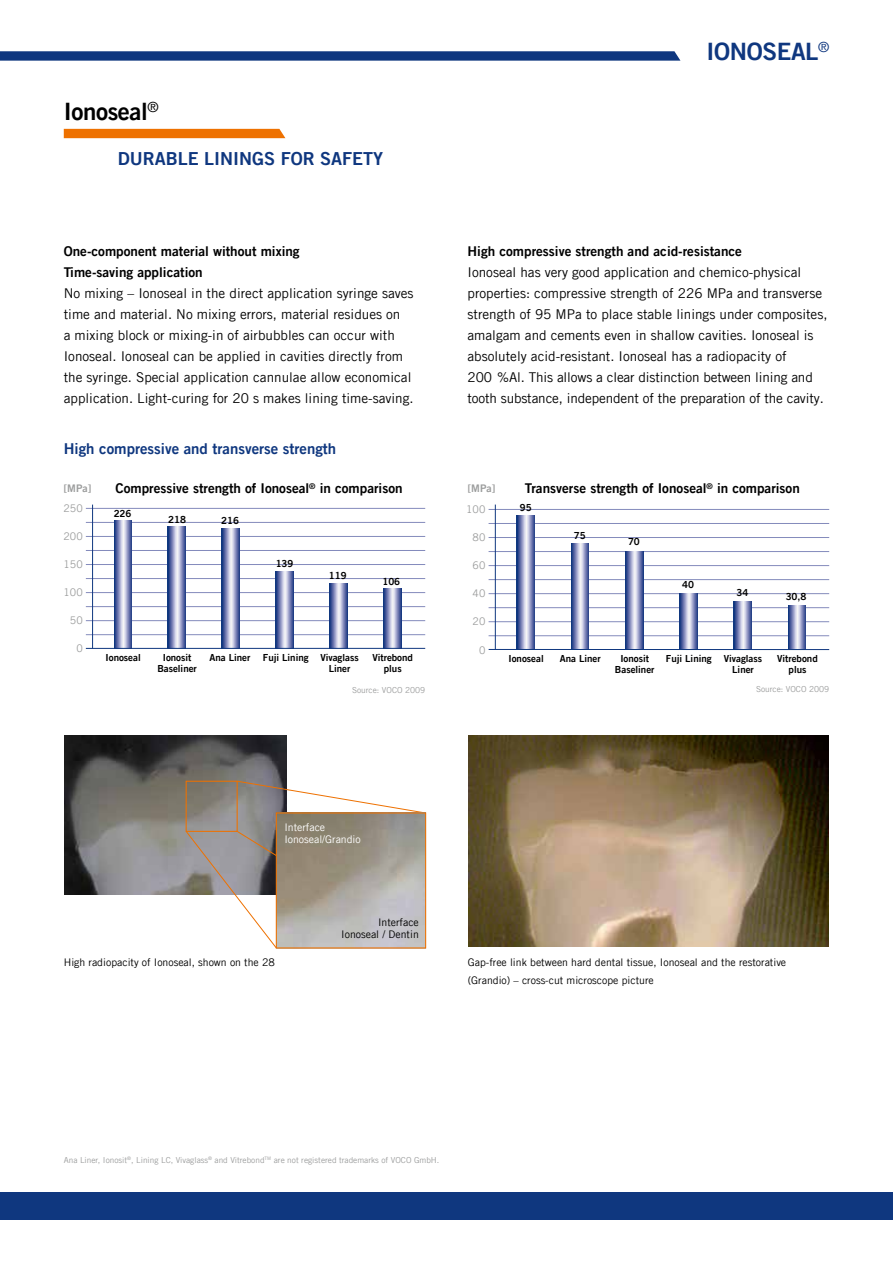
<style>
.page{position:relative;width:893px;height:1263px;background:#fff}
.page>*{position:absolute;margin:0;border:0;box-sizing:border-box;transform-origin:0 0}
.t1{font:24px "Trade Gothic LT Com Bd 2";color:#000}
.t2{font:24px "Trade Gothic LT Com Bd 2";color:#0f377f}
.t3{font:18px "Trade Gothic LT Com Bd 2";color:#0f377f}
.t4{font:15px "Trade Gothic LT Com Bd 2";color:#0f377f}
.t5{font:13.95px "Trade Gothic LT Com";color:#0f377f}
.t6{font:13.5px/21px "Trade Gothic LT Com";color:#000}
.t7{font:13.5px/21px "Trade Gothic LT Com Bd 2";color:#000}
.t8{font:10.5px/18px "Trade Gothic LT Com";color:#000}
.t9{font:10.5px "Trade Gothic LT Com";color:#9c9d9d}
.t10{font:10.5px/12px "Trade Gothic LT Com";color:#fff}
.t11{font:10.5px "Trade Gothic LT Com Bd 2";color:#9c9d9d}
.t12{font:9.75px/10.5px "Trade Gothic LT Com Bd 2";color:#000;text-align:center}
.t13{font:8.25px "Trade Gothic LT Com";color:#9c9d9d}
</style>
<div class="page">
<div style="left:0;top:1192px;width:893px;height:28px;background:#0f377f"></div>
<hr style="left:86px;top:508px;width:339px;height:1px;background:#848bbc">
<hr style="left:86px;top:522px;width:339px;height:1px;background:#848bbc">
<hr style="left:86px;top:536px;width:339px;height:1px;background:#848bbc">
<hr style="left:86px;top:550px;width:339px;height:1px;background:#848bbc">
<hr style="left:86px;top:564px;width:339px;height:1px;background:#848bbc">
<hr style="left:86px;top:578px;width:339px;height:1px;background:#848bbc">
<hr style="left:86px;top:592px;width:339px;height:1px;background:#848bbc">
<hr style="left:86px;top:606px;width:339px;height:1px;background:#848bbc">
<hr style="left:86px;top:620px;width:339px;height:1px;background:#848bbc">
<hr style="left:86px;top:634px;width:339px;height:1px;background:#848bbc">
<hr style="left:92px;top:505px;width:1px;height:143px;background:#0f377f">
<svg style="left:168px;top:527px;width:18px;height:121px;background:#8893be"></svg>
<svg style="left:222px;top:529px;width:17px;height:119px;background:#8f98c1"></svg>
<svg style="left:276px;top:571px;width:17px;height:77px"></svg>
<svg style="left:330px;top:583px;width:17px;height:65px"></svg>
<svg style="left:383px;top:589px;width:18px;height:59px"></svg>
<svg style="left:114px;top:521px;width:18px;height:127px;background:#8893be"></svg>
<hr style="left:489px;top:509px;width:340px;height:1px;background:#848bbc">
<hr style="left:489px;top:523px;width:340px;height:1px;background:#848bbc">
<hr style="left:489px;top:537px;width:340px;height:1px;background:#848bbc">
<hr style="left:489px;top:551px;width:340px;height:1px;background:#848bbc">
<hr style="left:489px;top:565px;width:340px;height:1px;background:#848bbc">
<hr style="left:489px;top:579px;width:340px;height:1px;background:#848bbc">
<hr style="left:489px;top:593px;width:340px;height:1px;background:#848bbc">
<hr style="left:489px;top:607px;width:340px;height:1px;background:#848bbc">
<hr style="left:489px;top:621px;width:340px;height:1px;background:#848bbc">
<hr style="left:489px;top:635px;width:340px;height:1px;background:#848bbc">
<hr style="left:495px;top:504px;width:1px;height:145px;background:#0f377f">
<svg style="left:571px;top:544px;width:18px;height:105px;background:#8993be"></svg>
<svg style="left:625px;top:551px;width:18px;height:98px;background:#8993be"></svg>
<svg style="left:680px;top:593px;width:17px;height:56px"></svg>
<svg style="left:734px;top:601px;width:18px;height:48px"></svg>
<svg style="left:788px;top:606px;width:18px;height:43px"></svg>
<svg style="left:517px;top:516px;width:18px;height:133px;background:#8994be"></svg>
<img style="left:468px;top:735px;width:360px;height:212px">
<img style="left:64px;top:735px;width:222px;height:159px">
<svg style="left:186px;top:781px;width:236px;height:167px"></svg>
<img style="left:278px;top:814px;width:146px;height:132px">
<div style="left:276px;top:812px;width:150px;height:136px;border:1px solid #ee7100"></div>
<svg style="left:0;top:51px;width:680px;height:10px;background:#1f4487"></svg>
<hr style="left:86px;top:648px;width:339px;height:1px;background:#0f377f">
<hr style="left:489px;top:649px;width:340px;height:1px;background:#0f377f">
<div style="left:64px;top:129px;width:221px;height:9px;background:#ee7100"></div>
<h1 class="t1" style="left:64px;top:97px;width:96px">Ionoseal<sup>®</sup></h1>
<h2 class="t3" style="left:118px;top:147px;width:267px">Durable li ni ngs for safety</h2>
<p class="t7" style="left:64px;top:240px;width:237px">One-component material without mixing<br>Time-saving application</p>
<p class="t6" style="left:64px;top:282px;width:351px">No mixing – Ionoseal in the direct application syringe saves time and material. No mixing errors, material residues on<br>a mixing block or mixing-in of airbubbles can occur with Ionoseal. Ionoseal can be applied in cavities directly from the syringe. Special application cannulae allow economical application. Light-curing for 20 s makes lining time-saving.</p>
<h1 class="t2" style="left:706px;top:37px;width:24px">IONOSEAL</h1>
<p class="t5" style="left:818px;top:39px;width:13px">®</p>
<p class="t7" style="left:468px;top:240px;width:276px">H igh compressive strength and acid-resistance</p>
<p class="t6" style="left:468px;top:261px;width:361px">Ionoseal has very good application and chemico-physical properties: compressive strength of 226 MPa and transverse strength of 95 MPa to place stable linings under composites, amalgam and cements even in shallow cavities. Ionoseal is absolutely acid-resistant. Ionoseal has a radiopacity of<br>200 %Al. This allows a clear distinction between lining and tooth substance, independent of the preparation of the cavity.</p>
<p class="t4" style="left:64px;top:439px;width:274px">H igh compressive and transverse strength</p>
<p class="t11" style="left:64px;top:482px;width:29px">[M Pa]</p>
<p class="t11" style="left:468px;top:482px;width:29px">[M Pa]</p>
<p class="t7" style="left:115px;top:478px;width:289px">Compressive strength of Ionoseal<sup>®</sup> in comparison</p>
<p class="t9" style="left:64px;top:502px;width:21px">250</p>
<p class="t9" style="left:64px;top:530px;width:21px">200</p>
<p class="t9" style="left:64px;top:558px;width:21px">150</p>
<p class="t9" style="left:64px;top:586px;width:21px">100</p>
<p class="t9" style="left:70px;top:614px;width:14px">50</p>
<p class="t9" style="left:76px;top:642px;width:8px">0</p>
<p class="t12" style="left:114px;top:508px;width:19px">226</p>
<p class="t12" style="left:168px;top:514px;width:19px">218</p>
<p class="t12" style="left:221px;top:515px;width:19px">216</p>
<p class="t12" style="left:276px;top:558px;width:19px">139</p>
<p class="t12" style="left:329px;top:570px;width:19px">119</p>
<p class="t12" style="left:382px;top:576px;width:19px">106</p>
<p class="t12" style="left:106px;top:652px;width:37px">Ionoseal</p>
<p class="t12" style="left:157px;top:652px;width:41px">Ionosit<br>Baseliner</p>
<p class="t12" style="left:209px;top:652px;width:42px">Ana Liner</p>
<p class="t12" style="left:329px;top:652px;width:31px;text-align:left;text-indent:-66px">Fuji Lining Vivaglass<br>Liner</p>
<p class="t12" style="left:373px;top:652px;width:42px">Vitrebond plus</p>
<p class="t13" style="left:352px;top:685px;width:75px">Source: VOCO 2009</p>
<p class="t9" style="left:466px;top:503px;width:21px">100</p>
<p class="t9" style="left:473px;top:531px;width:14px">80</p>
<p class="t9" style="left:473px;top:559px;width:14px">60</p>
<p class="t9" style="left:473px;top:587px;width:14px">40</p>
<p class="t9" style="left:473px;top:615px;width:14px">20</p>
<p class="t9" style="left:479px;top:643px;width:8px">0</p>
<p class="t7" style="left:525px;top:478px;width:276px">Transverse strength of Ionoseal<sup>®</sup> in comparison</p>
<p class="t12" style="left:520px;top:502px;width:13px">95</p>
<p class="t12" style="left:574px;top:530px;width:13px">75</p>
<p class="t12" style="left:628px;top:537px;width:13px">70</p>
<p class="t12" style="left:682px;top:579px;width:13px">40</p>
<p class="t12" style="left:736px;top:587px;width:13px">34</p>
<p class="t12" style="left:786px;top:591px;width:22px">30,8</p>
<p class="t12" style="left:508px;top:653px;width:37px">Ionoseal</p>
<p class="t12" style="left:560px;top:653px;width:42px">Ana Liner</p>
<p class="t12" style="left:615px;top:653px;width:41px">Ionosit<br>Baseliner</p>
<p class="t12" style="left:732px;top:653px;width:31px;text-align:left;text-indent:-66px">Fuji Lining Vivaglass<br>Liner</p>
<p class="t12" style="left:777px;top:653px;width:42px">Vitrebond plus</p>
<p class="t13" style="left:756px;top:684px;width:75px">Source: VOCO 2009</p>
<p class="t10" style="left:284px;top:821px;width:78px">Interface<br>Ionoseal/Grandio</p>
<p class="t8" style="left:341px;top:916px;width:79px;line-height:12px;text-align:right">Interface<br>Ionoseal / Dentin</p>
<p class="t8" style="left:64px;top:953px;width:213px">High radiopacity of Ionoseal, shown on the 28</p>
<p class="t8" style="left:468px;top:953px;width:320px">Gap-free link between hard dental tissue, Ionoseal and the restorative (Grandio) – cross-cut microscope picture</p>
<p class="t13" style="left:64px;top:1155px;width:377px">Ana Liner, Ionosit<sup>®</sup>, Lining LC, Vivaglass<sup>®</sup> and Vitrebond<sup>TM</sup> are not registered trademarks of VOCO GmbH.</p>
</div>
